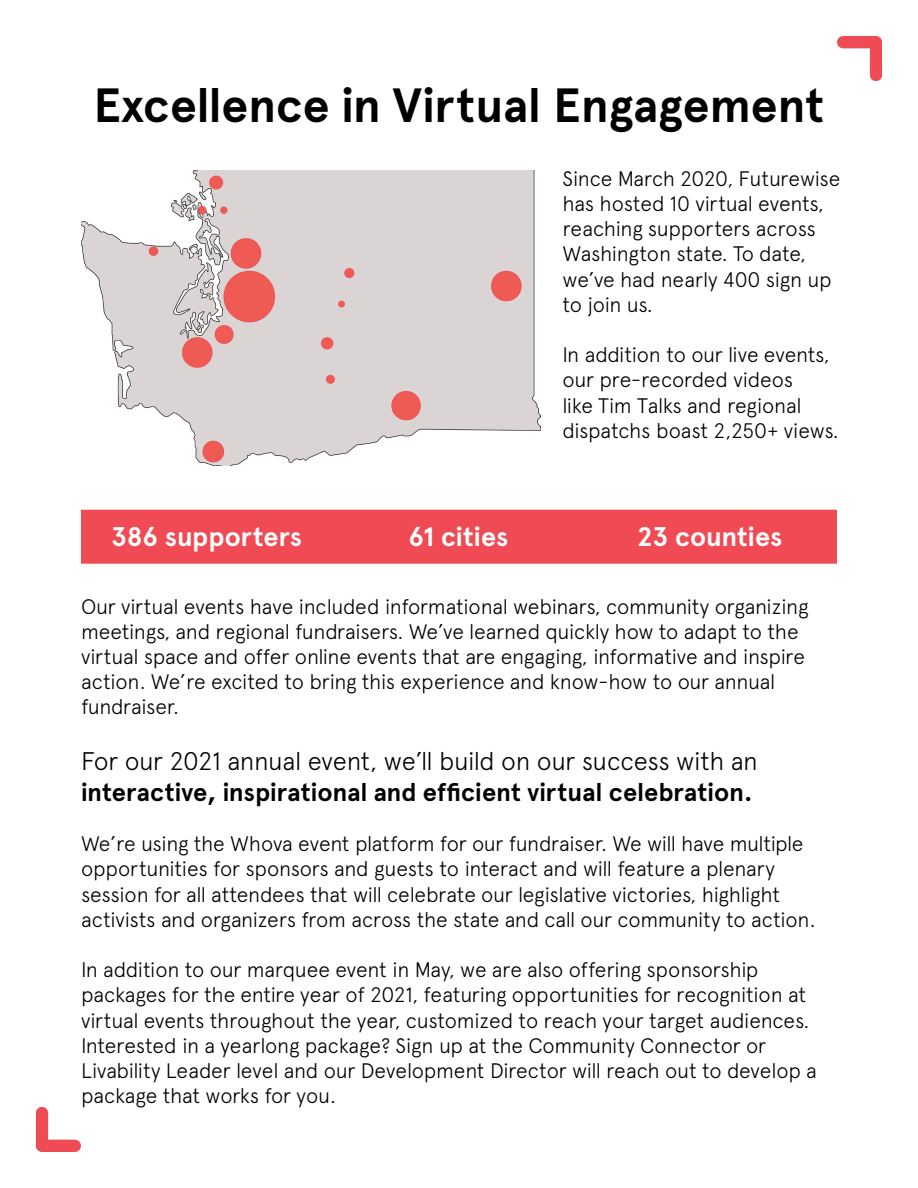
<style>
.page{position:relative;width:918px;height:1188px;background:#fff}
.page>*{position:absolute;margin:0;border:0;box-sizing:border-box;transform-origin:0 0}
.t1{font:700 48px "Apercu";color:#000}
.t2{font:700 27px "Apercu";color:#fff}
.t3{font:700 25.5px "Apercu";color:#000}
.t4{font:300 25.5px "Apercu";letter-spacing:-.02em;color:#000}
.t5{font:300 21px/25.2px "Apercu";letter-spacing:-.015em;color:#000}
</style>
<div class="page">
<div style="left:81px;top:510px;width:756px;height:54px;background:#f04b54;border:2px solid #f04b54"></div>
<img style="left:81px;top:171px;width:460px;height:294px">
<img style="left:37px;top:1107px;width:44px;height:44px">
<img style="left:837px;top:37px;width:44px;height:44px">
<h1 class="t1" style="left:94px;top:77px;width:732px">Excellence in Virtual Engagement</h1>
<p class="t5" style="left:562px;top:166px;width:279px">Since March 2020, Futurewise has hosted 10 virtual events, reaching supporters across<br>Washington state. To date, we’ve had nearly 400 sign up to join us.</p>
<p class="t5" style="left:562px;top:342px;width:278px">In addition to our live events, our pre-recorded videos<br>like Tim Talks and regional dispatchs boast 2,250+ views.</p>
<p class="t2" style="left:111px;top:520px;width:192px">386 supporters</p>
<p class="t2" style="left:408px;top:520px;width:102px">61 cities</p>
<p class="t2" style="left:637px;top:520px;width:147px">23 counties</p>
<p class="t5" style="left:81px;top:594px;width:729px">Our virtual events have included informational webinars, community organizing meetings, and regional fundraisers. We’ve learned quickly how to adapt to the virtual space and offer online events that are engaging, informative and inspire action. We’re excited to bring this experience and know-how to our annual fundraiser.</p>
<p class="t4" style="left:81px;top:746px;width:678px">For our 2021 annual event, we’ll build on our success with an</p>
<p class="t3" style="left:81px;top:777px;width:673px">interactive, inspirational and efficient virtual celebration.</p>
<p class="t5" style="left:81px;top:831px;width:736px">We’re using the Whova event platform for our fundraiser. We will have multiple opportunities for sponsors and guests to interact and will feature a plenary session for all attendees that will celebrate our legislative victories, highlight activists and organizers from across the state and call our community to action.</p>
<p class="t5" style="left:81px;top:957px;width:737px">In addition to our marquee event in May, we are also offering sponsorship packages for the entire year of 2021, featuring opportunities for recognition at virtual events throughout the year, customized to reach your target audiences.<br>Interested in a yearlong package? Sign up at the Community Connector or Livability Leader level and our Development Director will reach out to develop a package that works for you.</p>
</div>
